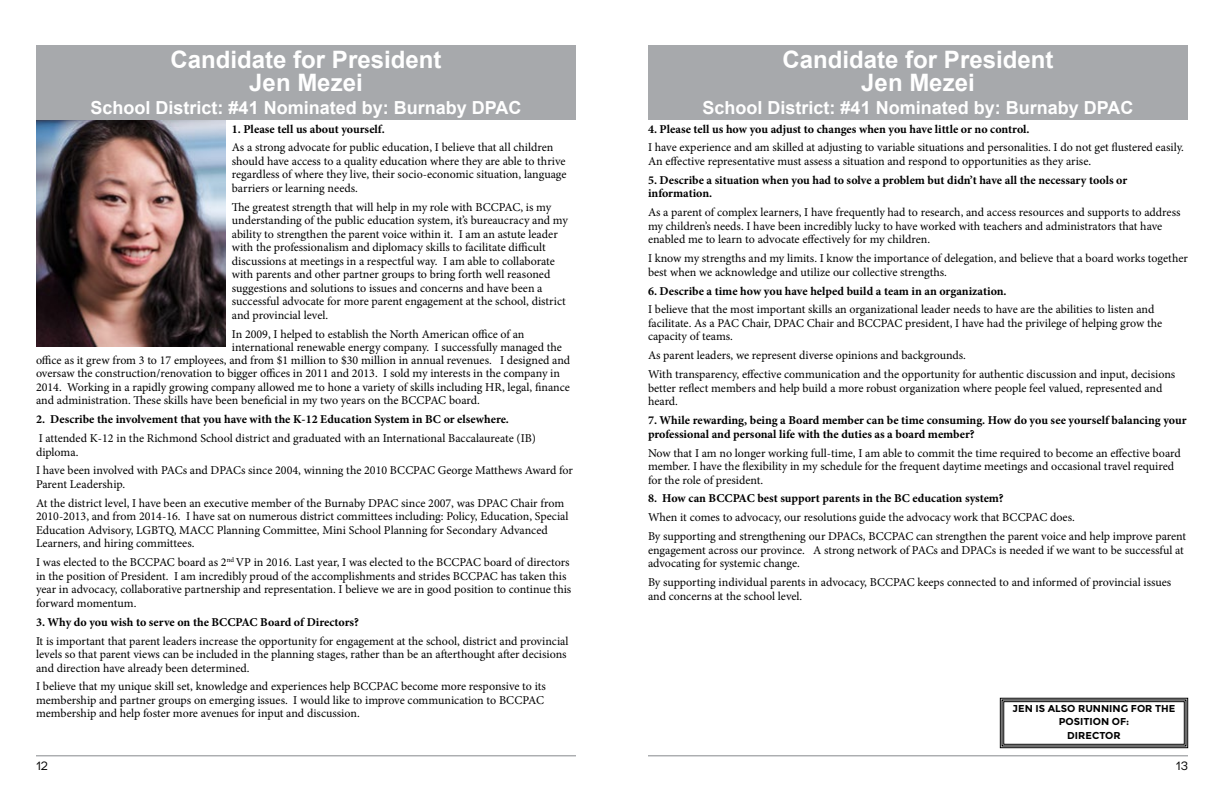
<style>
.page{position:relative;width:1224px;height:792px;background:#fff}
.page>*{position:absolute;margin:0;border:0;box-sizing:border-box;transform-origin:0 0}
.t1{font:700 24px/23.4px "Arial";color:#fff;text-align:center}
.t2{font:700 18px "Arial";color:#fff}
.t3{font:12px/13.5px "Minion Pro";color:#000}
.t4{font:700 12px/13.5px "Minion Pro";color:#000}
.t5{font:12px "Novecentowide";color:#000}
.t6{font:700 10px/13.5px "Montserrat";color:#000;text-align:center}
</style>
<div class="page">
<hr style="left:36px;top:756px;width:540px;height:1px;background:#a7a9ac">
<hr style="left:648px;top:756px;width:540px;height:1px;background:#a7a9ac">
<img style="left:36px;top:120px;width:189px;height:227px">
<div style="left:36px;top:45px;width:540px;height:75px;background:#a7a9ac"></div>
<svg style="left:1000px;top:698px;width:188px;height:50px"></svg>
<div style="left:1003px;top:701px;width:182px;height:44px;border:1px solid #000"></div>
<div style="left:648px;top:45px;width:540px;height:75px;background:#a7a9ac"></div>
<h1 class="t1" style="left:171px;top:48px;width:272px">Candidate for President<br>Jen Mezei</h1>
<h2 class="t2" style="left:91px;top:96px;width:432px">School District: #41 Nominated by: Burnaby DPAC</h2>
<p class="t4" style="left:232px;top:122px;width:155px">1. Please tell us about yourself.</p>
<p class="t3" style="left:232px;top:141px;width:336px">As a strong advocate for public education, I believe that all children should have access to a quality education where they are able to thrive regardless of where they live, their socio-economic situation, language barriers or learning needs.</p>
<p class="t3" style="left:232px;top:200px;width:338px">The greatest strength that will help in my role with BCCPAC, is my understanding of the public education system, it’s bureaucracy and my ability to strengthen the parent voice within it. I am an astute leader with the professionalism and diplomacy skills to facilitate difficult discussions at meetings in a respectful way. I am able to collaborate with parents and other partner groups to bring forth well reasoned suggestions and solutions to issues and concerns and have been a successful advocate for more parent engagement at the school, district and provincial level.</p>
<p class="t3" style="left:232px;top:327px;width:294px">In 2009, I helped to establish the North American office of an</p>
<p class="t3" style="left:232px;top:341px;width:332px">international renewable energy company. I successfully managed the</p>
<p class="t3" style="left:36px;top:353px;width:536px">office as it grew from 3 to 17 employees, and from $1 million to $30 million in annual revenues. I designed and</p>
<p class="t3" style="left:36px;top:367px;width:526px">oversaw the construction/renovation to bigger offices in 2011 and 2013. I sold my interests in the company in</p>
<p class="t3" style="left:36px;top:380px;width:535px">2014. Working in a rapidly growing company allowed me to hone a variety of skills including HR, legal, finance</p>
<p class="t3" style="left:36px;top:394px;width:445px">and administration. These skills have been beneficial in my two years on the BCCPAC board.</p>
<p class="t4" style="left:36px;top:412px;width:475px">2. Describe the involvement that you have with the K-12 Education System in BC or elsewhere.</p>
<p class="t3" style="left:36px;top:431px;width:502px">I attended K-12 in the Richmond School district and graduated with an International Baccalaureate (IB) diploma.</p>
<p class="t3" style="left:36px;top:464px;width:539px">I have been involved with PACs and DPACs since 2004, winning the 2010 BCCPAC George Matthews Award for<br>Parent Leadership.</p>
<p class="t3" style="left:36px;top:496px;width:534px">At the district level, I have been an executive member of the Burnaby DPAC since 2007, was DPAC Chair from 2010-2013, and from 2014-16. I have sat on numerous district committees including: Policy, Education, Special Education Advisory, LGBTQ, MACC Planning Committee, Mini School Planning for Secondary Advanced Learners, and hiring committees.</p>
<p class="t3" style="left:36px;top:556px;width:537px">I was elected to the BCCPAC board as 2<sup>nd</sup> VP in 2016. Last year, I was elected to the BCCPAC board of directors in the position of President. I am incredibly proud of the accomplishments and strides BCCPAC has taken this year in advocacy, collaborative partnership and representation. I believe we are in good position to continue this forward momentum.</p>
<p class="t4" style="left:36px;top:615px;width:324px">3. Why do you wish to serve on the BCCPAC Board of Directors?</p>
<p class="t3" style="left:36px;top:634px;width:534px">It is important that parent leaders increase the opportunity for engagement at the school, district and provincial levels so that parent views can be included in the planning stages, rather than be an afterthought after decisions and direction have already been determined.</p>
<p class="t3" style="left:36px;top:680px;width:511px">I believe that my unique skill set, knowledge and experiences help BCCPAC become more responsive to its membership and partner groups on emerging issues. I would like to improve communication to BCCPAC membership and help foster more avenues for input and discussion.</p>
<h1 class="t1" style="left:783px;top:48px;width:272px">Candidate for President<br>Jen Mezei</h1>
<h2 class="t2" style="left:703px;top:96px;width:432px">School District: #41 Nominated by: Burnaby DPAC</h2>
<p class="t4" style="left:648px;top:122px;width:383px">4. Please tell us how you adjust to changes when you have little or no control.</p>
<p class="t3" style="left:648px;top:141px;width:538px">I have experience and am skilled at adjusting to variable situations and personalities. I do not get flustered easily.<br>An effective representative must assess a situation and respond to opportunities as they arise.</p>
<p class="t4" style="left:648px;top:173px;width:481px">5. Describe a situation when you had to solve a problem but didn’t have all the necessary tools or information.</p>
<p class="t3" style="left:648px;top:206px;width:534px">As a parent of complex learners, I have frequently had to research, and access resources and supports to address my children’s needs. I have been incredibly lucky to have worked with teachers and administrators that have enabled me to learn to advocate effectively for my children.</p>
<p class="t3" style="left:648px;top:252px;width:541px">I know my strengths and my limits. I know the importance of delegation, and believe that a board works together best when we acknowledge and utilize our collective strengths.</p>
<p class="t4" style="left:648px;top:284px;width:360px">6. Describe a time how you have helped build a team in an organization.</p>
<p class="t3" style="left:648px;top:303px;width:516px">I believe that the most important skills an organizational leader needs to have are the abilities to listen and facilitate. As a PAC Chair, DPAC Chair and BCCPAC president, I have had the privilege of helping grow the capacity of teams.</p>
<p class="t3" style="left:648px;top:346px;width:529px;line-height:18.9px">As parent leaders, we represent diverse opinions and backgrounds.<br>With transparency, effective communication and the opportunity for authentic discussion and input, decisions</p>
<p class="t3" style="left:648px;top:381px;width:516px">better reflect members and help build a more robust organization where people feel valued, represented and heard.</p>
<p class="t4" style="left:648px;top:413px;width:540px">7. While rewarding, being a Board member can be time consuming. How do you see yourself balancing your professional and personal life with the duties as a board member?</p>
<p class="t3" style="left:648px;top:446px;width:534px">Now that I am no longer working full-time, I am able to commit the time required to become an effective board member. I have the flexibility in my schedule for the frequent daytime meetings and occasional travel required for the role of president.</p>
<p class="t4" style="left:648px;top:492px;width:357px">8. How can BCCPAC best support parents in the BC education system?</p>
<p class="t3" style="left:648px;top:508px;width:540px;line-height:18.9px">When it comes to advocacy, our resolutions guide the advocacy work that BCCPAC does.<br>By supporting and strengthening our DPACs, BCCPAC can strengthen the parent voice and help improve parent</p>
<p class="t3" style="left:648px;top:543px;width:537px">engagement across our province. A strong network of PACs and DPACs is needed if we want to be successful at advocating for systemic change.</p>
<p class="t3" style="left:648px;top:576px;width:525px">By supporting individual parents in advocacy, BCCPAC keeps connected to and informed of provincial issues and concerns at the school level.</p>
<p class="t6" style="left:1013px;top:701px;width:164px">JEN IS ALSO RUNNING FOR THE<br>POSITION OF:<br>DIRECTOR</p>
<p class="t5" style="left:36px;top:759px;width:13px">12</p>
<p class="t5" style="left:1176px;top:759px;width:14px">13</p>
</div>
